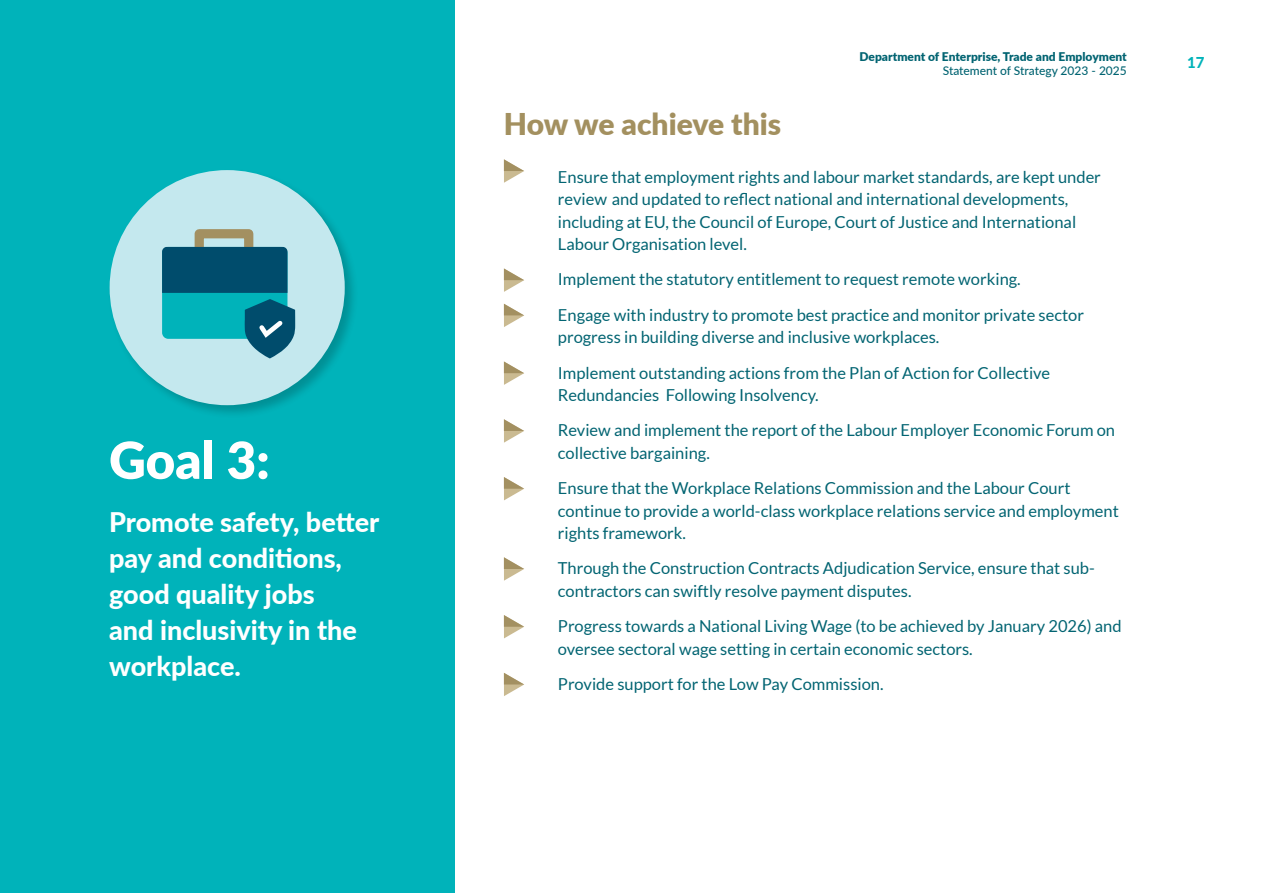
<style>
.page{position:relative;width:1263px;height:893px;background:#fff}
.page>*{position:absolute;margin:0;border:0;box-sizing:border-box;transform-origin:0 0}
.t1{font:900 51px "Lato";color:#fff}
.Body{font:900 30px "Lato";color:#a3905f}
.t2{font:800 27px/36px "Lato";color:#fff}
.Body-2{font:16.5px/22.5px "Lato";color:#026472}
.t3{font:800 15px "Lato";color:#00b3ba}
.t4{font:900 12px "Lato";color:#026472}
.t5{font:500 12px "Lato";color:#026472}
</style>
<div class="page">
<div style="left:0;top:0;width:454px;height:893px;background:#00b3ba"></div>
<svg style="left:504px;top:159px;width:20px;height:24px"></svg>
<svg style="left:504px;top:268px;width:20px;height:24px"></svg>
<svg style="left:504px;top:304px;width:20px;height:23px"></svg>
<svg style="left:504px;top:361px;width:20px;height:24px"></svg>
<svg style="left:504px;top:419px;width:20px;height:24px"></svg>
<svg style="left:504px;top:477px;width:20px;height:23px"></svg>
<svg style="left:504px;top:557px;width:20px;height:24px"></svg>
<svg style="left:504px;top:615px;width:20px;height:23px"></svg>
<svg style="left:504px;top:673px;width:20px;height:23px"></svg>
<div style="left:108px;top:168px;width:251px;height:251px;background:#000;opacity:.2"></div>
<div style="left:110px;top:170px;width:235px;height:235px;background:#c4e8ee;border-radius:50%"></div>
<div style="left:162px;top:247px;width:125px;height:92px;background:#00b3ba;border-radius:6px"></div>
<div style="left:195px;top:229px;width:58px;height:26px;border:9px solid #a39061"></div>
<div style="left:162px;top:247px;width:125px;height:46px;background:#004c6c"></div>
<svg style="left:245px;top:299px;width:50px;height:59px"></svg>
<p class="t1" style="left:109px;top:422px;width:162px">Goal 3:</p>
<p class="t2" style="left:109px;top:503px;width:272px">Promote safety, better pay and conditions, good quality jobs<br>and inclusivity in the workplace.</p>
<p class="t4" style="left:859px;top:47px;width:269px">Department of Enterprise, Trade and Employment</p>
<p class="t5" style="left:943px;top:62px;width:186px">Statement of Strategy 2023 - 2025</p>
<p class="Body" style="left:504px;top:101px;width:279px">How we achieve this</p>
<p class="Body-2" style="left:558px;top:165px;width:544px">Ensure that employment rights and labour market standards, are kept under review and updated to reflect national and international developments, including at EU, the Council of Europe, Court of Justice and International Labour Organisation level.</p>
<p class="Body-2" style="left:558px;top:268px;width:464px">Implement the statutory entitlement to request remote working.</p>
<p class="Body-2" style="left:558px;top:303px;width:528px">Engage with industry to promote best practice and monitor private sector progress in building diverse and inclusive workplaces.</p>
<p class="Body-2" style="left:558px;top:361px;width:494px">Implement outstanding actions from the Plan of Action for Collective<br>Redundancies Following Insolvency.</p>
<p class="Body-2" style="left:558px;top:419px;width:559px">Review and implement the report of the Labour Employer Economic Forum on collective bargaining.</p>
<p class="Body-2" style="left:558px;top:477px;width:562px">Ensure that the Workplace Relations Commission and the Labour Court continue to provide a world-class workplace relations service and employment rights framework.</p>
<p class="Body-2" style="left:558px;top:557px;width:538px">Through the Construction Contracts Adjudication Service, ensure that sub&shy;contractors can swiftly resolve payment disputes.</p>
<p class="Body-2" style="left:558px;top:615px;width:565px">Progress towards a National Living Wage (to be achieved by January 2026) and oversee sectoral wage setting in certain economic sectors.</p>
<p class="Body-2" style="left:558px;top:672px;width:327px">Provide support for the Low Pay Commission.</p>
<p class="t3" style="left:1187px;top:52px;width:19px">17</p>
</div>
